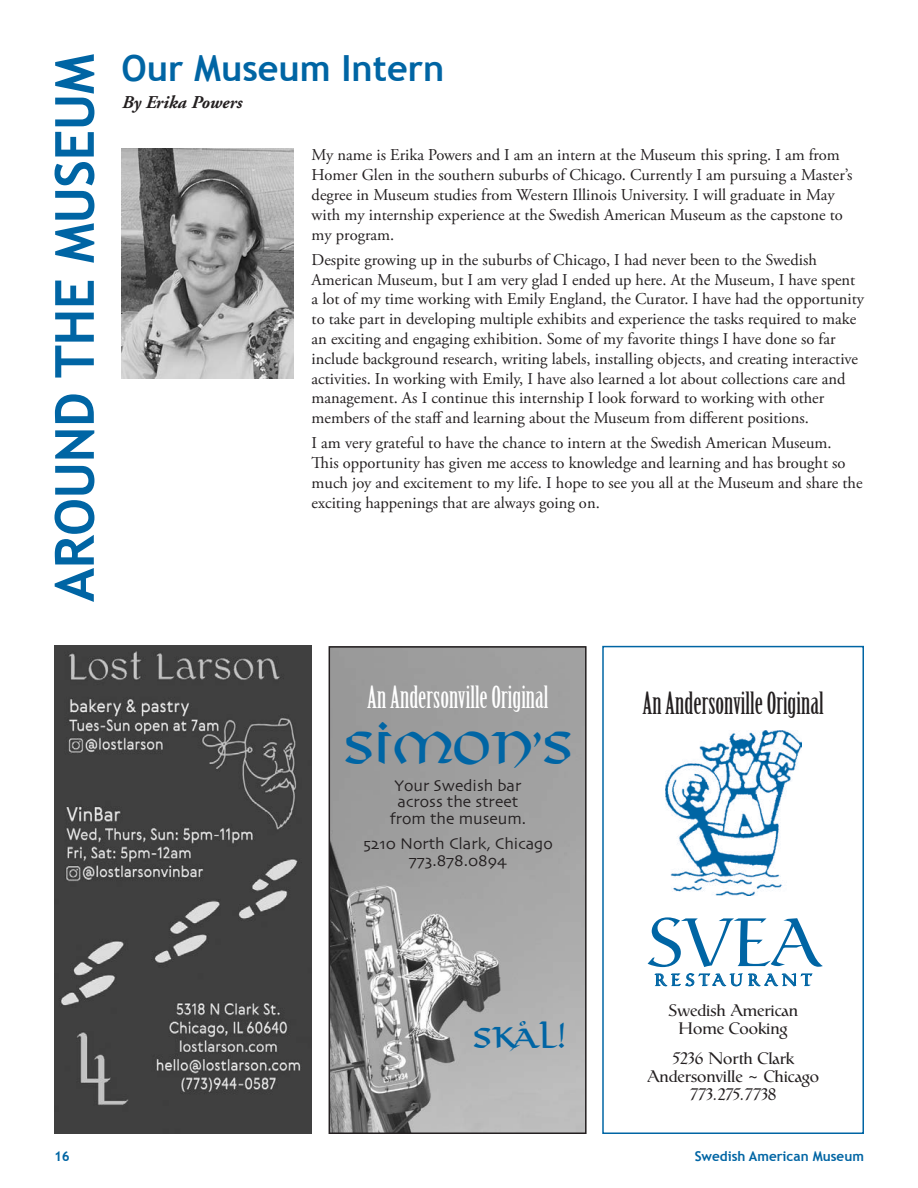
<style>
.page{position:relative;width:918px;height:1188px;background:#fff}
.page>*{position:absolute;margin:0;border:0;box-sizing:border-box;transform-origin:0 0}
.t1{font:67.5px "Catull";color:#0065a4}
.DepartmentHead{font:700 54px "Trebuchet MS";letter-spacing:-.01em;color:#0065a4}
.t2{font:500 43.5px "Viking";color:#0065a4}
.Headline{font:700 36px "Trebuchet MS";color:#0065a4}
.t3{font:30px "Birch";color:#231f20}
.t4{font:30px "Birch";color:#fff}
.t5{font:500 27px "Viking";color:#0065a4}
.byline{font:italic 700 18px "Adobe Garamond";letter-spacing:-.005em;color:#231f20}
.text{font:16.5px/19.8px "Adobe Garamond Pro";color:#231f20}
.t6{font:16.5px "Skia";color:#231f20}
.t7{font:16.5px "Catull";color:#231f20}
.t8{font:16.5px "Catull";letter-spacing:-.065em;color:#231f20}
.t9{font:16.5px "Catull";letter-spacing:.32em;color:#0065a4}
.t10{font:700 13.5px "Trebuchet MS";color:#0065a4}
</style>
<div class="page">
<img style="left:665px;top:730px;width:136px;height:166px">
<div style="left:602px;top:646px;width:262px;height:488px;border:2px solid #0065a4"></div>
<svg style="left:655px;top:973px;width:25px;height:13px"></svg>
<svg style="left:686px;top:974px;width:56px;height:13px"></svg>
<svg style="left:748px;top:973px;width:64px;height:13px"></svg>
<img style="left:122px;top:148px;width:172px;height:230px">
<img style="left:332px;top:649px;width:252px;height:482px">
<div style="left:329px;top:646px;width:258px;height:488px;border:2px solid #231f20"></div>
<img style="left:54px;top:646px;width:258px;height:488px">
<p class="DepartmentHead" style="left:41px;top:602px;width:550px;rotate:-90deg">AROUND THE MUSEUM</p>
<p class="Headline" style="left:122px;top:45px;width:324px">Our Museum Intern</p>
<p class="byline" style="left:122px;top:92px;width:122px">By Erika Powers</p>
<p class="text" style="left:312px;top:146px;width:542px">My name is Erika Powers and I am an intern at the Museum this spring. I am from Homer Glen in the southern suburbs of Chicago. Currently I am pursuing a Master’s degree in Museum studies from Western Illinois University. I will graduate in May with my internship experience at the Swedish American Museum as the capstone to my program.</p>
<p class="text" style="left:312px;top:250px;width:554px">Despite growing up in the suburbs of Chicago, I had never been to the Swedish American Museum, but I am very glad I ended up here. At the Museum, I have spent a lot of my time working with Emily England, the Curator. I have had the opportunity to take part in developing multiple exhibits and experience the tasks required to make an exciting and engaging exhibition. Some of my favorite things I have done so far include background research, writing labels, installing objects, and creating interactive activities. In working with Emily, I have also learned a lot about collections care and management. As I continue this internship I look forward to working with other members of the staff and learning about the Museum from different positions.</p>
<p class="text" style="left:312px;top:434px;width:553px">I am very grateful to have the chance to intern at the Swedish American Museum.<br>This opportunity has given me access to knowledge and learning and has brought so much joy and excitement to my life. I hope to see you all at the Museum and share the exciting happenings that are always going on.</p>
<p class="t4" style="left:367px;top:681px;width:183px">An Andersonville Original</p>
<p class="t2" style="left:344px;top:719px;width:229px">SIMON’S</p>
<p class="t6" style="left:394px;top:775px;width:128px">Your Swedish bar</p>
<p class="t6" style="left:398px;top:792px;width:122px">across the street</p>
<p class="t6" style="left:390px;top:808px;width:138px">from the museum.</p>
<p class="t6" style="left:363px;top:834px;width:191px">5210 North Clark, Chicago</p>
<p class="t6" style="left:409px;top:850px;width:100px">773.878.0894</p>
<p class="t5" style="left:473px;top:1020px;width:93px">SKÅL!</p>
<p class="t3" style="left:642px;top:688px;width:183px">An Andersonville Original</p>
<p class="t1" style="left:646px;top:906px;width:176px">SVEA</p>
<p class="t9" style="left:655px;top:971px;width:158px">RESTAURANT</p>
<p class="t7" style="left:668px;top:1001px;width:131px">Swedish American</p>
<p class="t7" style="left:679px;top:1019px;width:110px">Home Cooking</p>
<p class="t7" style="left:672px;top:1049px;width:123px">5236 North Clark</p>
<p class="t7" style="left:647px;top:1067px;width:174px">Andersonville ~ Chicago</p>
<p class="t8" style="left:690px;top:1085px;width:88px">773.275.7738</p>
<p class="t10" style="left:54px;top:1148px;width:17px">16</p>
<p class="t10" style="left:695px;top:1148px;width:171px">Swedish American Museum</p>
</div>
